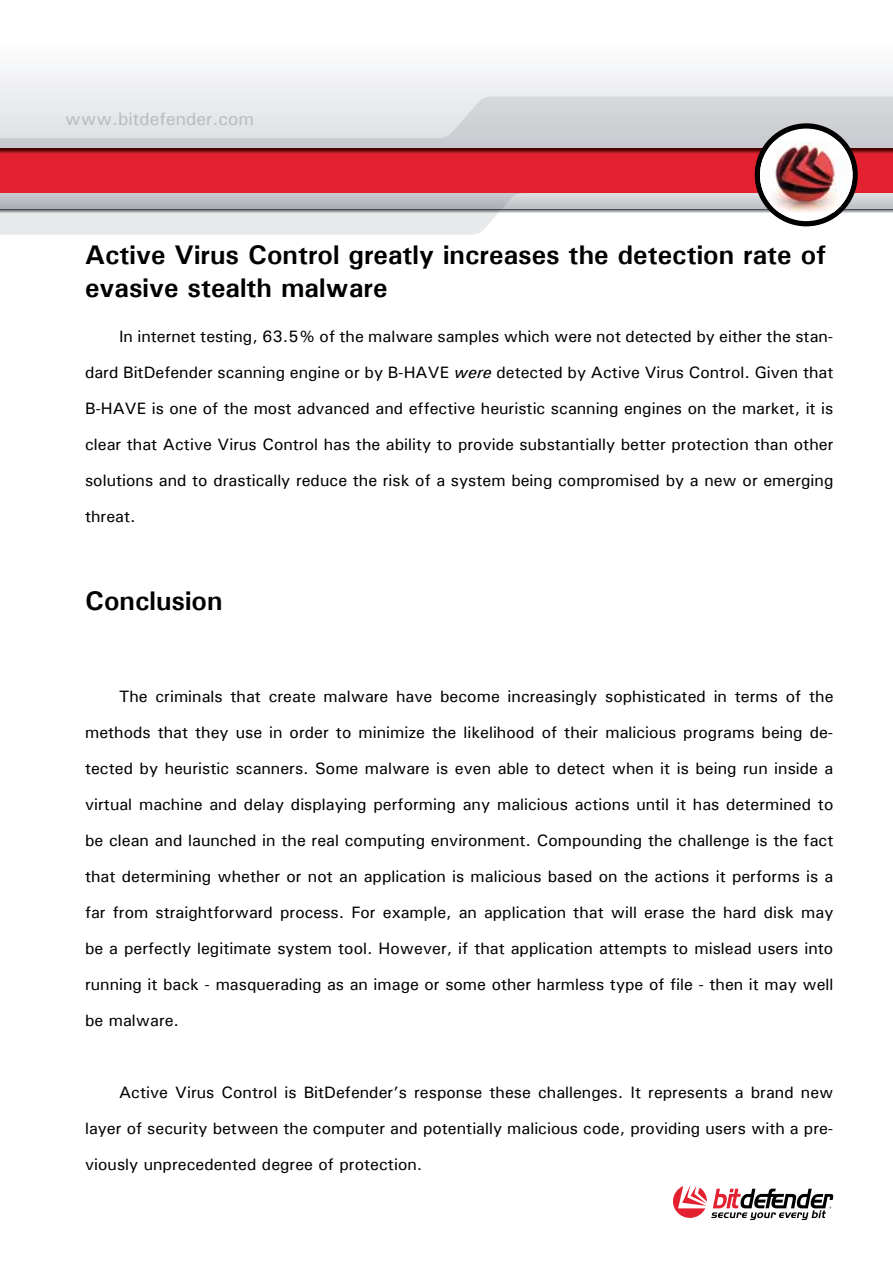
<style>
.page{position:relative;width:893px;height:1263px;background:#fff}
.page>*{position:absolute;margin:0;border:0;box-sizing:border-box;transform-origin:0 0}
.t1{font:700 27px/33px "Univers ATT";color:#000}
.t2{font:18px "Univers ATT";color:#b9bbc1}
.t3{font:500 16.5px/36px "Univers";color:#000;text-align:justify}
.s1{font-style:italic}
</style>
<div class="page">
<svg style="left:673px;top:1185px;width:160px;height:35px"></svg>
<div style="left:0;top:0;width:893px;height:149px;background:linear-gradient(to right,#f9f9fa,#f9f9fa)"></div>
<svg style="left:0;top:97px;width:893px;height:138px;background:#d6d7da"></svg>
<div style="left:0;top:155px;width:893px;height:38px;background:#e42130"></div>
<svg style="left:0;top:149px;width:893px;height:6px;background:#9b131b"></svg>
<svg style="left:757px;top:126px;width:98px;height:98px"></svg>
<div style="left:755px;top:123px;width:103px;height:103px;border:5px solid #000;border-radius:50%"></div>
<img style="left:760px;top:141px;width:92px;height:71px">
<p class="t2" style="left:65px;top:108px;width:191px">www.bitdefender.com</p>
<h1 class="t1" style="left:85px;top:238px;width:743px">Active Virus Control greatly increases the detection rate of evasive stealth malware</h1>
<p class="t3" style="left:85px;top:318px;width:750px;text-indent:34px">In internet testing, 63.5% of the malware samples which were not detected by either the stan&shy;dard BitDefender scanning engine or by B-HAVE <span class="s1">were</span> detected by Active Virus Control. Given that B-HAVE is one of the most advanced and effective heuristic scanning engines on the market, it is clear that Active Virus Control has the ability to provide substantially better protection than other solutions and to drastically reduce the risk of a system being compromised by a new or emerging threat.</p>
<h1 class="t1" style="left:85px;top:584px;width:139px">Conclusion</h1>
<p class="t3" style="left:85px;top:678px;width:750px;text-indent:34px">The criminals that create malware have become increasingly sophisticated in terms of the methods that they use in order to minimize the likelihood of their malicious programs being de&shy;tected by heuristic scanners. Some malware is even able to detect when it is being run inside a virtual machine and delay displaying performing any malicious actions until it has determined to be clean and launched in the real computing environment. Compounding the challenge is the fact that determining whether or not an application is malicious based on the actions it performs is a far from straightforward process. For example, an application that will erase the hard disk may be a perfectly legitimate system tool. However, if that application attempts to mislead users into running it back - masquerading as an image or some other harmless type of file - then it may well be malware.</p>
<p class="t3" style="left:85px;top:1074px;width:750px;text-indent:34px">Active Virus Control is BitDefender’s response these challenges. It represents a brand new layer of security between the computer and potentially malicious code, providing users with a pre&shy;viously unprecedented degree of protection.</p>
</div>
